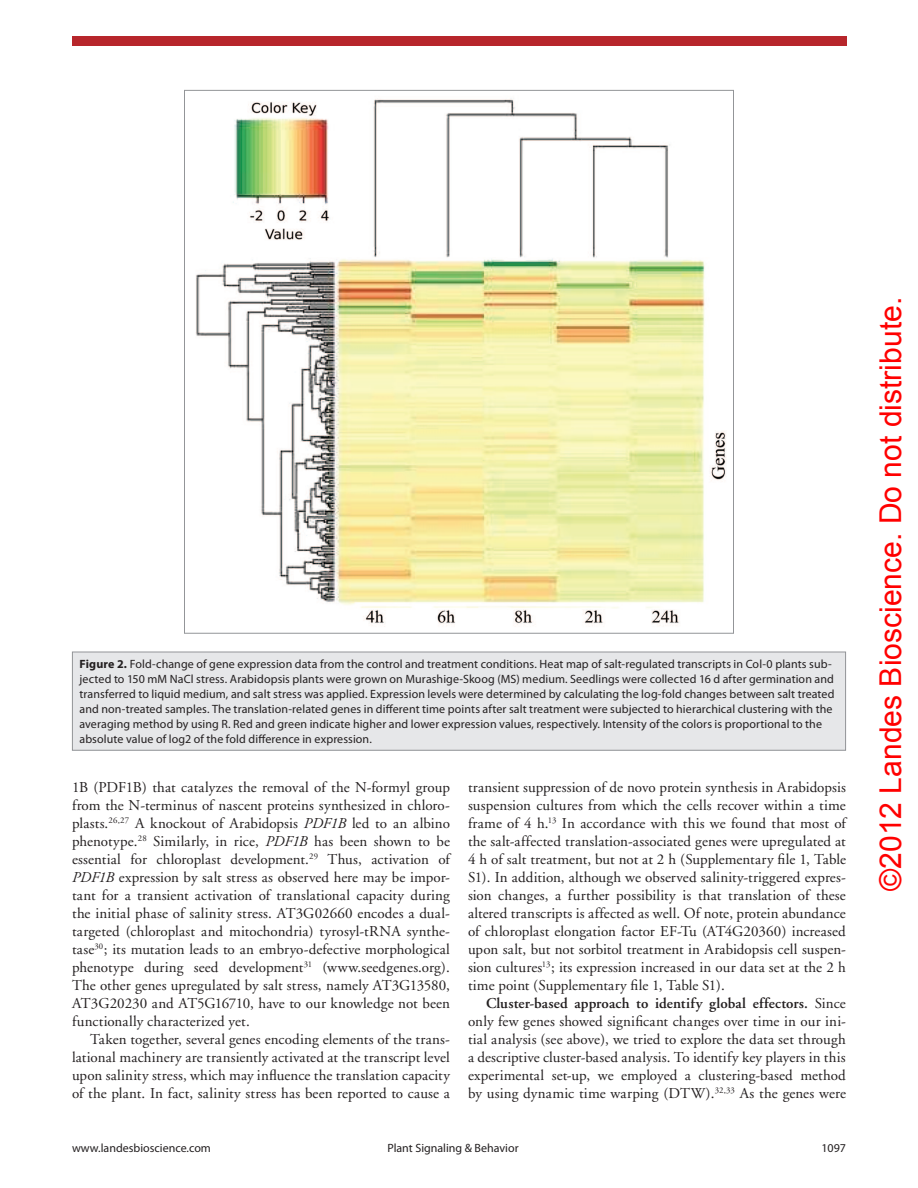
<style>
.page{position:relative;width:918px;height:1188px;background:#fff}
.page>*{position:absolute;margin:0;border:0;box-sizing:border-box;transform-origin:0 0}
.t1{font:30.15px "Arial";color:#f00}
.t2{font:15px/18px "Adobe Garamond";letter-spacing:.01em;color:#231f20;text-align:justify}
.t3{font:12px/15px "Myriad Pro";letter-spacing:.01em;color:#231f20}
.s1{font-weight:700}
.s2{font-style:italic}
.s3{font-weight:600}
</style>
<div class="page">
<div style="left:72px;top:36px;width:774px;height:10px;background:#b7262b"></div>
<div style="left:72px;top:652px;width:774px;height:98px;background:#e6e7e9"></div>
<div style="left:72px;top:652px;width:774px;height:99px;border:1px solid #939598"></div>
<img style="left:195px;top:99px;width:531px;height:528px">
<p class="t3" style="left:80px;top:656px;width:757px"><span class="s1">Figure 2.</span> Fold-change of gene expression data from the control and treatment conditions. heat map of salt-regulated transcripts in Col-0 plants sub&shy;jected to 150 mm naCl stress. arabidopsis plants were grown on murashige-Skoog (mS) medium. Seedlings were collected 16 d after germination and transferred to liquid medium, and salt stress was applied. Expression levels were determined by calculating the log-fold changes between salt treated and non-treated samples. the translation-related genes in different time points after salt treatment were subjected to hierarchical clustering with the averaging method by using r. red and green indicate higher and lower expression values, respectively. intensity of the colors is proportional to the absolute value of log2 of the fold difference in expression.</p>
<p class="t2" style="left:72px;top:779px;width:379px">1B (PDF1B) that catalyzes the removal of the N-formyl group from the N-terminus of nascent proteins synthesized in chloro&shy;plasts.<sup>26,27</sup> A knockout of Arabidopsis <span class="s2">PDF1B</span> led to an albino phenotype.<sup>28</sup> Similarly, in rice, <span class="s2">PDF1B</span> has been shown to be essential for chloroplast development.<sup>29</sup> Thus, activation of <span class="s2">PDF1B</span> expression by salt stress as observed here may be impor&shy;tant for a transient activation of translational capacity during the initial phase of salinity stress. AT3G02660 encodes a dual&shy;targeted (chloroplast and mitochondria) tyrosyl-tRNA synthe&shy;tase<sup>30</sup>; its mutation leads to an embryo-defective morphological phenotype during seed development<sup>31</sup> (www.seedgenes.org).<br>The other genes upregulated by salt stress, namely AT3G13580, AT3G20230 and AT5G16710, have to our knowledge not been functionally characterized yet.</p>
<p class="t2" style="left:72px;top:1031px;width:379px;text-indent:18px">Taken together, several genes encoding elements of the trans&shy;lational machinery are transiently activated at the transcript level upon salinity stress, which may influence the translation capacity of the plant. In fact, salinity stress has been reported to cause a</p>
<p class="t2" style="left:468px;top:779px;width:380px">transient suppression of de novo protein synthesis in Arabidopsis suspension cultures from which the cells recover within a time frame of 4 h.<sup>13</sup> In accordance with this we found that most of the salt-affected translation-associated genes were upregulated at 4 h of salt treatment, but not at 2 h (Supplementary file 1, Table S1). In addition, although we observed salinity-triggered expres&shy;sion changes, a further possibility is that translation of these altered transcripts is affected as well. Of note, protein abundance of chloroplast elongation factor EF-Tu (AT4G20360) increased upon salt, but not sorbitol treatment in Arabidopsis cell suspen&shy;sion cultures<sup>13</sup>; its expression increased in our data set at the 2 h time point (Supplementary file 1, Table S1).</p>
<p class="t2" style="left:468px;top:995px;width:379px;text-indent:18px"><span class="s3">Cluster-based approach to identify global effectors.</span> Since only few genes showed significant changes over time in our ini&shy;tial analysis (see above), we tried to explore the data set through a descriptive cluster-based analysis. To identify key players in this experimental set-up, we employed a clustering-based method by using dynamic time warping (DTW).<sup>32,33</sup> As the genes were</p>
<p class="t3" style="left:72px;top:1140px;width:140px">www.landesbioscience.com</p>
<p class="t3" style="left:387px;top:1140px;width:133px">Plant Signaling &amp; Behavior</p>
<p class="t3" style="left:821px;top:1140px;width:26px">1097</p>
<h1 class="t1" style="left:871px;top:891px;width:595px;rotate:-90deg">©2012 Landes Bioscience. Do not distribute.</h1>
</div>
